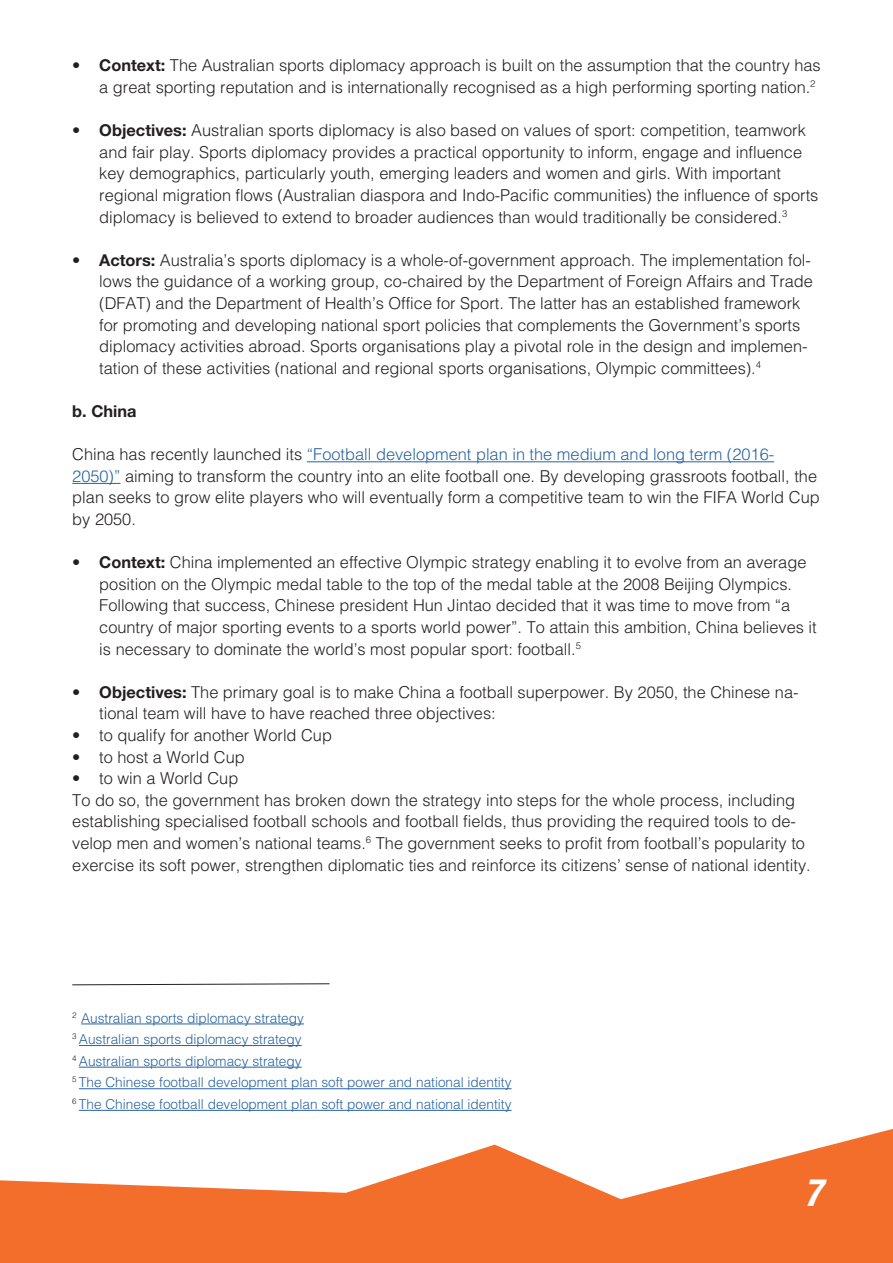
<style>
.page{position:relative;width:893px;height:1263px;background:#fff}
.page>*{position:absolute;margin:0;border:0;box-sizing:border-box;transform-origin:0 0}
.t1{font:italic 700 condensed 42px "Helvetica Cyrillic Pro";color:#fff}
.t2{font:300 18px/21.6px "Helvetica Cyrillic Pro";color:#231f20}
.t3{font:700 18px "Helvetica Cyrillic Pro";color:#231f20}
.t4{font:300 15px/21.6px "Helvetica Cyrillic Pro";color:#2763a1}
.s1{font-weight:700}
.s2{color:#2763a1}
</style>
<div class="page">
<svg style="left:0;top:1129px;width:893px;height:134px;fill:#f36e2a"></svg>
<hr style="left:307px;top:461px;width:467px;height:1px;background:#2763a1">
<hr style="left:72px;top:483px;width:48px;height:1px;background:#2763a1">
<hr style="left:81px;top:1023px;width:223px;height:1px;background:#2763a1">
<hr style="left:79px;top:1045px;width:223px;height:1px;background:#2763a1">
<hr style="left:79px;top:1067px;width:223px;height:1px;background:#2763a1">
<hr style="left:79px;top:1088px;width:433px;height:1px;background:#2763a1">
<hr style="left:79px;top:1110px;width:433px;height:1px;background:#2763a1">
<svg style="left:72px;top:983px;width:258px;height:2px"></svg>
<p class="t2" style="left:72px;top:54px;width:750px;text-align:right"><span class="s1">• Context:</span> The Australian sports diplomacy approach is built on the assumption that the country has a great sporting reputation and is internationally recognised as a high performing sporting nation.<sup>2</sup></p>
<p class="t2" style="left:99px;top:119px;width:721px;text-indent:-27px"><span class="s1">• Objectives:</span> Australian sports diplomacy is also based on values of sport: competition, teamwork and fair play. Sports diplomacy provides a practical opportunity to inform, engage and influence key demographics, particularly youth, emerging leaders and women and girls. With important regional migration flows (Australian diaspora and Indo-Pacific communities) the influence of sports diplomacy is believed to extend to broader audiences than would traditionally be considered.<sup>3</sup></p>
<p class="t2" style="left:99px;top:248px;width:715px;text-indent:-27px"><span class="s1">• Actors:</span> Australia’s sports diplomacy is a whole-of-government approach. The implementation fol&shy;lows the guidance of a working group, co-chaired by the Department of Foreign Affairs and Trade (DFAT) and the Department of Health’s Office for Sport. The latter has an established framework for promoting and developing national sport policies that complements the Government’s sports diplomacy activities abroad. Sports organisations play a pivotal role in the design and implemen&shy;tation of these activities (national and regional sports organisations, Olympic committees).<sup>4</sup></p>
<p class="t3" style="left:72px;top:400px;width:66px">b. China</p>
<p class="t2" style="left:72px;top:443px;width:749px">China has recently launched its <span class="s2">“Football development plan in the medium and long term (2016- 2050)”</span> aiming to transform the country into an elite football one. By developing grassroots football, the plan seeks to grow elite players who will eventually form a competitive team to win the FIFA World Cup by 2050.</p>
<p class="t2" style="left:99px;top:551px;width:719px;text-indent:-27px"><span class="s1">• Context:</span> China implemented an effective Olympic strategy enabling it to evolve from an average position on the Olympic medal table to the top of the medal table at the 2008 Beijing Olympics.<br>Following that success, Chinese president Hun Jintao decided that it was time to move from “a country of major sporting events to a sports world power”. To attain this ambition, China believes it is necessary to dominate the world’s most popular sport: football.<sup>5</sup></p>
<p class="t2" style="left:99px;top:680px;width:701px;text-indent:-27px"><span class="s1">• Objectives:</span> The primary goal is to make China a football superpower. By 2050, the Chinese na&shy;tional team will have to have reached three objectives:</p>
<p class="t2" style="left:72px;top:723px;width:261px">• to qualify for another World Cup</p>
<p class="t2" style="left:72px;top:745px;width:174px">• to host a World Cup</p>
<p class="t2" style="left:72px;top:767px;width:740px">• to win a World Cup<br>To do so, the government has broken down the strategy into steps for the whole process, including establishing specialised football schools and football fields, thus providing the required tools to de&shy;velop men and women’s national teams.<sup>6</sup> The government seeks to profit from football’s popularity to exercise its soft power, strengthen diplomatic ties and reinforce its citizens’ sense of national identity.</p>
<p class="t4" style="left:72px;top:1006px;width:441px"><sup>2</sup> Australian sports diplomacy strategy<br><sup>3</sup> Australian sports diplomacy strategy<br><sup>4</sup> Australian sports diplomacy strategy<br><sup>5</sup> The Chinese football development plan soft power and national identity <sup>6</sup> The Chinese football development plan soft power and national identity</p>
<h1 class="t1" style="left:805px;top:1154px;width:20px">7</h1>
</div>
